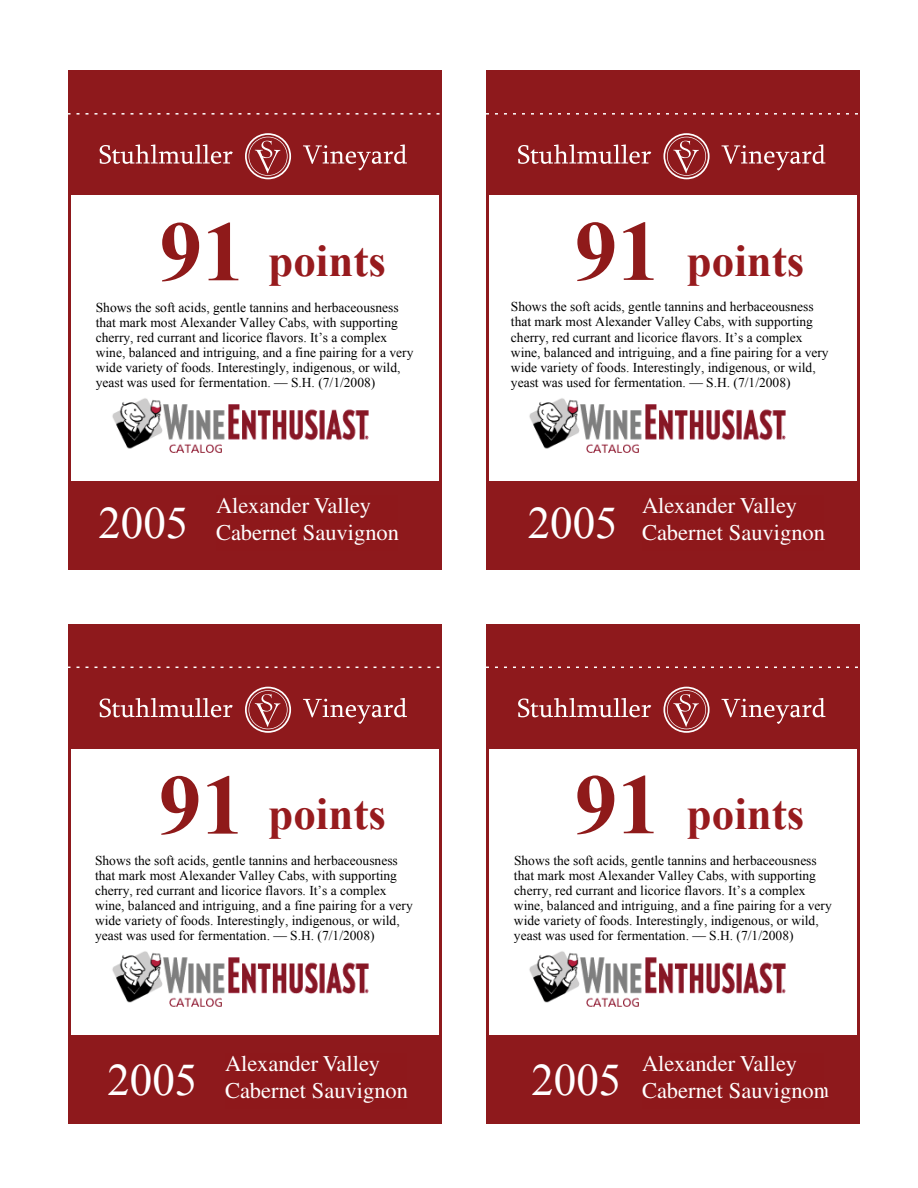
<style>
.page{position:relative;width:918px;height:1188px;background:#fff}
.page>*{position:absolute;margin:0;border:0;box-sizing:border-box;transform-origin:0 0}
.t1{font:700 85.5px "Times New Roman";color:#8f1a1a}
.t2{font:700 45px "Times New Roman";color:#971b1e}
.t3{font:45px "Times New Roman";color:#fff}
.t4{font:22.5px "Times";color:#fff}
.t5{font:21px/23.4px "Times New Roman";color:#fff}
.t6{font:13.5px/15px "Times New Roman";color:#000}
</style>
<div class="page">
<div style="left:68px;top:70px;width:373px;height:500px;background:#8e191c"></div>
<div style="left:71px;top:196px;width:367px;height:285px;background:#fff"></div>
<svg style="left:100px;top:145px;width:133px;height:19px"></svg>
<svg style="left:303px;top:145px;width:104px;height:25px"></svg>
<svg style="left:245px;top:133px;width:46px;height:46px"></svg>
<div style="left:487px;top:70px;width:373px;height:500px;background:#8e191c"></div>
<div style="left:490px;top:196px;width:367px;height:285px;background:#fff"></div>
<svg style="left:518px;top:145px;width:133px;height:19px"></svg>
<svg style="left:722px;top:145px;width:103px;height:25px"></svg>
<svg style="left:663px;top:133px;width:47px;height:46px"></svg>
<svg style="left:68px;top:113px;width:790px;height:2px"></svg>
<div style="left:68px;top:624px;width:373px;height:500px;background:#8e191c"></div>
<div style="left:71px;top:749px;width:367px;height:285px;background:#fff"></div>
<svg style="left:100px;top:698px;width:133px;height:19px"></svg>
<svg style="left:303px;top:698px;width:104px;height:26px"></svg>
<svg style="left:245px;top:687px;width:46px;height:46px"></svg>
<div style="left:487px;top:624px;width:373px;height:500px;background:#8e191c"></div>
<div style="left:490px;top:749px;width:367px;height:285px;background:#fff"></div>
<svg style="left:518px;top:698px;width:133px;height:19px"></svg>
<svg style="left:722px;top:698px;width:103px;height:26px"></svg>
<svg style="left:663px;top:687px;width:47px;height:46px"></svg>
<svg style="left:68px;top:667px;width:790px;height:1px"></svg>
<img style="left:112px;top:398px;width:257px;height:55px">
<img style="left:529px;top:398px;width:257px;height:55px">
<img style="left:112px;top:951px;width:257px;height:56px">
<img style="left:529px;top:951px;width:257px;height:56px">
<p class="t1" style="left:575px;top:192px;width:87px">91</p>
<p class="t6" style="left:511px;top:299px;width:319px">Shows the soft acids, gentle tannins and herbaceousness that mark most Alexander Valley Cabs, with supporting cherry, red currant and licorice flavors. It’s a complex wine, balanced and intriguing, and a fine pairing for a very wide variety of foods. Interestingly, indigenous, or wild, yeast was used for fermentation. — S.H. (7/1/2008)</p>
<p class="t1" style="left:159px;top:193px;width:87px">91</p>
<p class="t2" style="left:268px;top:229px;width:119px">points</p>
<p class="t2" style="left:687px;top:229px;width:119px">points</p>
<p class="t6" style="left:96px;top:300px;width:319px">Shows the soft acids, gentle tannins and herbaceousness that mark most Alexander Valley Cabs, with supporting cherry, red currant and licorice flavors. It’s a complex wine, balanced and intriguing, and a fine pairing for a very wide variety of foods. Interestingly, indigenous, or wild, yeast was used for fermentation. — S.H. (7/1/2008)</p>
<p class="t4" style="left:216px;top:492px;width:157px">Alexander Valley</p>
<p class="t4" style="left:216px;top:519px;width:185px">Cabernet Sauvignon</p>
<p class="t4" style="left:642px;top:492px;width:157px">Alexander Valley</p>
<p class="t4" style="left:642px;top:519px;width:185px">Cabernet Sauvignon</p>
<p class="t3" style="left:98px;top:493px;width:91px">2005</p>
<p class="t5" style="left:225px;top:498px;width:172px">Alexandar Valley<br>Cabernet Sauvignon</p>
<p class="t3" style="left:528px;top:493px;width:91px">2005</p>
<p class="t5" style="left:655px;top:498px;width:172px">Alexandar Valley<br>Cabernet Sauvignon</p>
<p class="t1" style="left:575px;top:746px;width:87px">91</p>
<p class="t6" style="left:514px;top:853px;width:319px">Shows the soft acids, gentle tannins and herbaceousness that mark most Alexander Valley Cabs, with supporting cherry, red currant and licorice flavors. It’s a complex wine, balanced and intriguing, and a fine pairing for a very wide variety of foods. Interestingly, indigenous, or wild, yeast was used for fermentation. — S.H. (7/1/2008)</p>
<p class="t1" style="left:159px;top:746px;width:87px">91</p>
<p class="t2" style="left:268px;top:783px;width:119px">points</p>
<p class="t2" style="left:687px;top:783px;width:119px">points</p>
<p class="t6" style="left:95px;top:853px;width:319px">Shows the soft acids, gentle tannins and herbaceousness that mark most Alexander Valley Cabs, with supporting cherry, red currant and licorice flavors. It’s a complex wine, balanced and intriguing, and a fine pairing for a very wide variety of foods. Interestingly, indigenous, or wild, yeast was used for fermentation. — S.H. (7/1/2008)</p>
<p class="t4" style="left:225px;top:1050px;width:157px">Alexander Valley</p>
<p class="t4" style="left:225px;top:1077px;width:185px">Cabernet Sauvignon</p>
<p class="t4" style="left:642px;top:1050px;width:157px">Alexander Valley</p>
<p class="t4" style="left:642px;top:1077px;width:185px">Cabernet Sauvignon</p>
<p class="t3" style="left:107px;top:1050px;width:91px">2005</p>
<p class="t5" style="left:234px;top:1055px;width:172px">Alexandar Valley<br>Cabernet Sauvignon</p>
<p class="t3" style="left:531px;top:1050px;width:91px">2005</p>
<p class="t5" style="left:658px;top:1055px;width:172px">Alexandar Valley<br>Cabernet Sauvignon</p>
</div>
